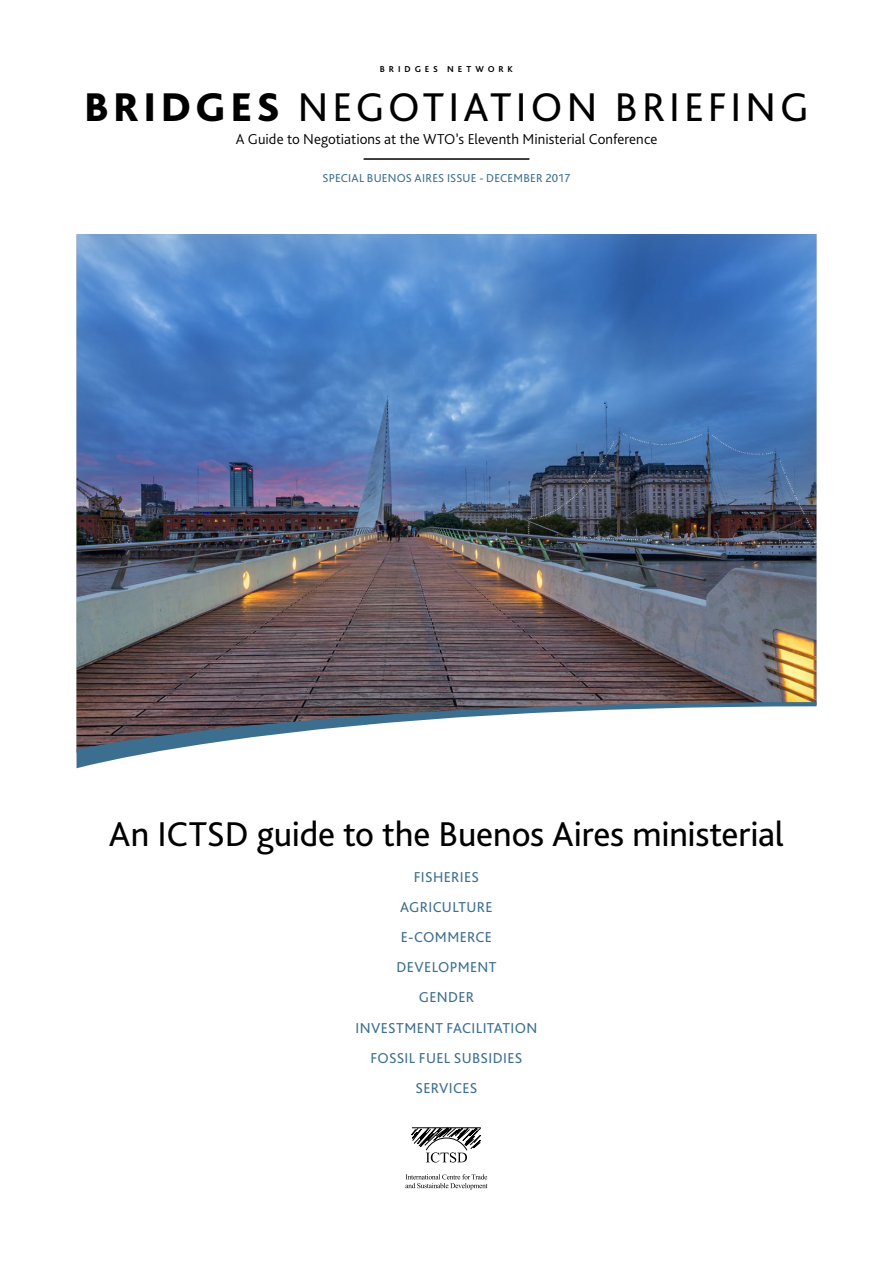
<style>
.page{position:relative;width:893px;height:1263px;background:#fff}
.page>*{position:absolute;margin:0;border:0;box-sizing:border-box;transform-origin:0 0}
.t1{font:42px "Bliss Pro";letter-spacing:.095em;color:#000}
.t2{font:36px "Bliss Pro";letter-spacing:-.01em;color:#000}
.t3{font:15px/30px "Bliss Pro";letter-spacing:.025em;color:#3c6f8f;text-align:center}
.t4{font:300 15px "Bliss Pro";color:#000}
.t5{font:12px "Bliss Pro";letter-spacing:.015em;color:#3c6f8f}
.t6{font:700 9px "Bliss Pro";letter-spacing:.435em;color:#000}
.s1{font-weight:800}
</style>
<div class="page">
<img style="left:77px;top:234px;width:739px;height:468px">
<hr style="left:364px;top:158px;width:165px;height:2px;background:#000">
<svg style="left:77px;top:702px;width:739px;height:66px"></svg>
<svg style="left:411px;top:1127px;width:70px;height:35px"></svg>
<svg style="left:405px;top:1174px;width:83px;height:16px"></svg>
<p class="t6" style="left:380px;top:63px;width:135px">BRIDGES NETWORK</p>
<h1 class="t1" style="left:84px;top:81px;width:726px"><span class="s1">BRIDGES</span> NEGOTIATION BRIEFING</h1>
<p class="t4" style="left:236px;top:130px;width:423px">A Guide to Negotiations at the WTO’s Eleventh Ministerial Conference</p>
<p class="t5" style="left:322px;top:171px;width:249px">SPECIAL BUENOS AIRES ISSUE - DECEMBER 2017</p>
<h2 class="t2" style="left:109px;top:812px;width:677px">An ICTSD guide to the Buenos Aires ministerial</h2>
<p class="t3" style="left:355px;top:862px;width:184px">FISHERIES<br>AGRICULTURE<br>E-COMMERCE<br>DEVELOPMENT<br>GENDER<br>INVESTMENT FACILITATION<br>FOSSIL FUEL SUBSIDIES<br>SERVICES</p>
</div>
